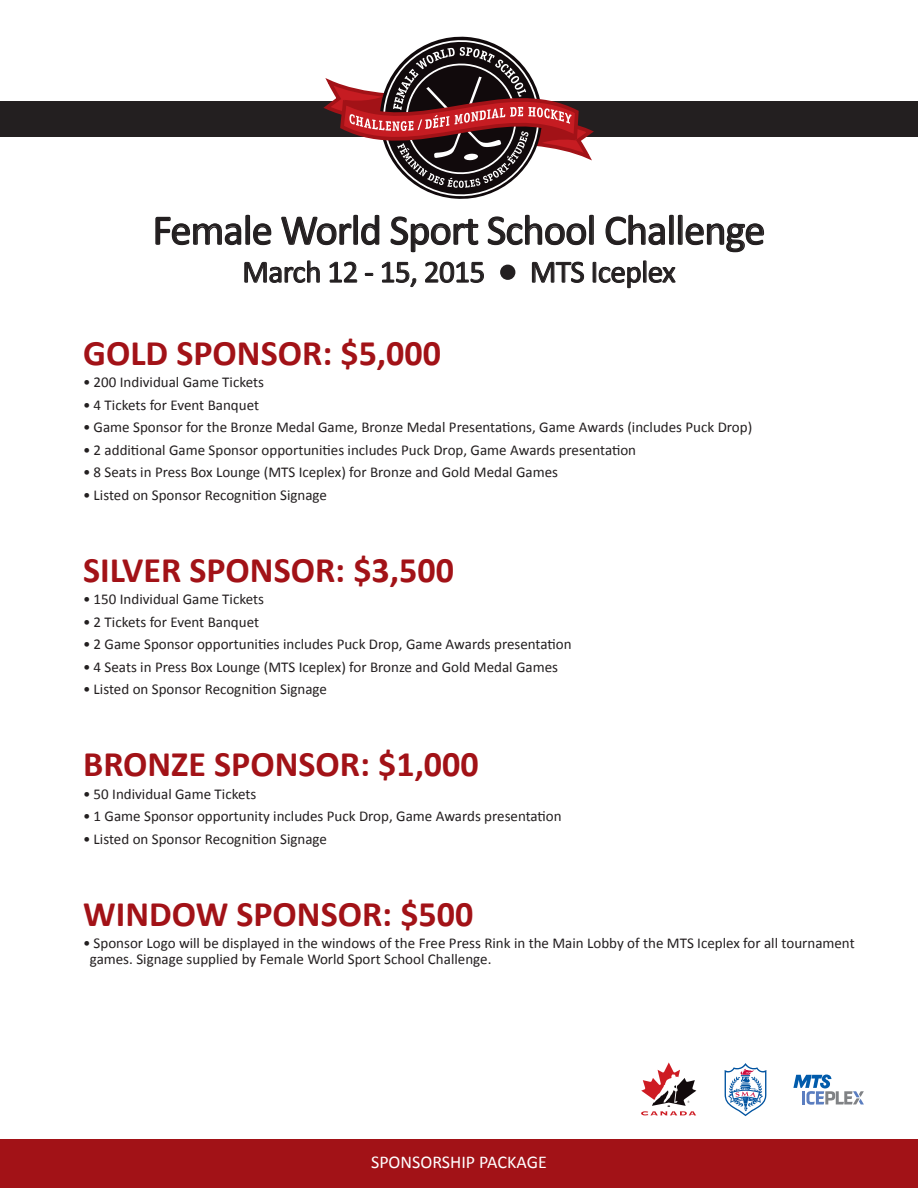
<style>
.page{position:relative;width:918px;height:1188px;background:#fff}
.page>*{position:absolute;margin:0;border:0;box-sizing:border-box;transform-origin:0 0}
.t1{font:42.15px "Calibri";letter-spacing:-.02em;color:#231f20}
.t2{font:700 36px "Calibri";color:#a21217}
.t3{font:31.35px "Calibri";letter-spacing:-.02em;color:#231f20}
.t4{font:18px "Calibri";color:#fff}
.t5{font:15px/16.5px "Calibri";color:#231f20}
</style>
<div class="page">
<div style="left:0;top:1140px;width:918px;height:48px;background:#a21217"></div>
<svg style="left:641px;top:1062px;width:56px;height:54px"></svg>
<svg style="left:725px;top:1063px;width:41px;height:53px"></svg>
<svg style="left:793px;top:1075px;width:71px;height:30px"></svg>
<svg style="left:155px;top:214px;width:117px;height:32px"></svg>
<svg style="left:281px;top:214px;width:99px;height:32px"></svg>
<svg style="left:390px;top:216px;width:89px;height:37px"></svg>
<svg style="left:487px;top:214px;width:107px;height:32px"></svg>
<svg style="left:605px;top:214px;width:160px;height:39px"></svg>
<svg style="left:244px;top:260px;width:76px;height:23px"></svg>
<svg style="left:329px;top:261px;width:29px;height:22px"></svg>
<svg style="left:364px;top:273px;width:10px;height:3px"></svg>
<svg style="left:381px;top:261px;width:36px;height:27px"></svg>
<svg style="left:425px;top:261px;width:59px;height:22px"></svg>
<svg style="left:531px;top:261px;width:54px;height:22px"></svg>
<svg style="left:592px;top:260px;width:84px;height:29px"></svg>
<div style="left:501px;top:266px;width:13px;height:13px;background:#231f20;border-radius:50%"></div>
<div style="left:500px;top:265px;width:15px;height:15px;border:3px solid #231f20;border-radius:50%"></div>
<div style="left:0;top:102px;width:918px;height:35px;background:#231f20"></div>
<svg style="left:322px;top:36px;width:274px;height:163px"></svg>
<p class="t1" style="left:153px;top:203px;width:614px">Female World Sport School Challenge</p>
<p class="t3" style="left:242px;top:252px;width:245px">March 12 - 15, 2015</p>
<p class="t3" style="left:530px;top:252px;width:147px">MTS Iceplex</p>
<p class="t2" style="left:83px;top:330px;width:359px">GOLD SPONSOR: $5,000</p>
<p class="t5" style="left:83px;top:374px;width:182px">• 200 Individual Game Tickets</p>
<p class="t5" style="left:83px;top:397px;width:177px">• 4 Tickets for Event Banquet</p>
<p class="t5" style="left:83px;top:419px;width:671px">• Game Sponsor for the Bronze Medal Game, Bronze Medal Presentations, Game Awards (includes Puck Drop)</p>
<p class="t5" style="left:83px;top:442px;width:555px">• 2 additional Game Sponsor opportunities includes Puck Drop, Game Awards presentation</p>
<p class="t5" style="left:83px;top:464px;width:476px">• 8 Seats in Press Box Lounge (MTS Iceplex) for Bronze and Gold Medal Games</p>
<p class="t5" style="left:83px;top:487px;width:245px">• Listed on Sponsor Recognition Signage</p>
<p class="t2" style="left:83px;top:547px;width:372px">SILVER SPONSOR: $3,500</p>
<p class="t5" style="left:83px;top:591px;width:182px">• 150 Individual Game Tickets</p>
<p class="t5" style="left:83px;top:613px;width:177px">• 2 Tickets for Event Banquet</p>
<p class="t5" style="left:83px;top:636px;width:490px">• 2 Game Sponsor opportunities includes Puck Drop, Game Awards presentation</p>
<p class="t5" style="left:83px;top:658px;width:476px">• 4 Seats in Press Box Lounge (MTS Iceplex) for Bronze and Gold Medal Games</p>
<p class="t5" style="left:83px;top:681px;width:245px">• Listed on Sponsor Recognition Signage</p>
<p class="t2" style="left:83px;top:741px;width:397px">BRONZE SPONSOR: $1,000</p>
<p class="t5" style="left:83px;top:785px;width:175px">• 50 Individual Game Tickets</p>
<p class="t5" style="left:83px;top:808px;width:480px">• 1 Game Sponsor opportunity includes Puck Drop, Game Awards presentation</p>
<p class="t5" style="left:83px;top:830px;width:245px">• Listed on Sponsor Recognition Signage</p>
<p class="t2" style="left:83px;top:891px;width:392px">WINDOW SPONSOR: $500</p>
<p class="t5" style="left:90px;top:935px;width:766px;text-indent:-7px">• Sponsor Logo will be displayed in the windows of the Free Press Rink in the Main Lobby of the MTS Iceplex for all tournament games. Signage supplied by Female World Sport School Challenge.</p>
<p class="t4" style="left:371px;top:1151px;width:177px">SPONSORSHIP PACKAGE</p>
</div>
